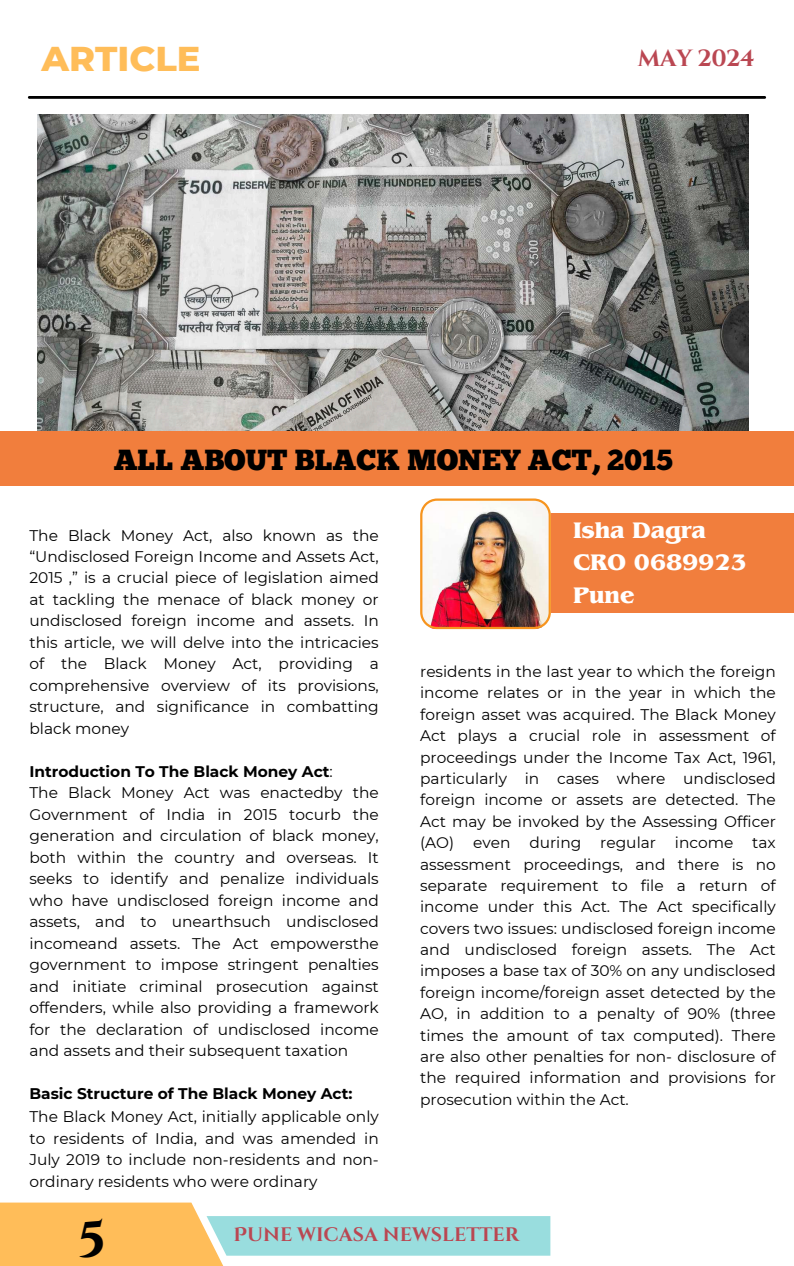
<style>
.page{position:relative;width:794px;height:1266px;background:#fff}
.page>*{position:absolute;margin:0;border:0;box-sizing:border-box;transform-origin:0 0}
.t1{font:700 49.5px "Cinzel Decorative";color:#000}
.t2{font:800 35.17px "Montserrat";color:#ffbd59}
.t3{font:29.03px "Chunk Five";color:#000}
.t4{font:700 23.62px/32.6px "Benguiat Pro ITC";color:#fff}
.t5{font:700 23.4px "Cinzel";letter-spacing:-.02em;color:#ba4752}
.t6{font:700 19.5px "Cinzel Decorative";color:#ba4752}
.t7{font:15.38px/21.5px "Montserrat";color:#000;text-align:justify}
.t8{font:700 15.38px "Montserrat";color:#000}
.s1{font-weight:700}
</style>
<div class="page">
<img style="left:38px;top:115px;width:710px;height:316px">
<div style="left:452px;top:513px;width:341px;height:100px;background:#f17e3d"></div>
<hr style="left:29px;top:96px;width:735px;height:3px;background:#000">
<img style="left:420px;top:498px;width:130px;height:131px">
<div style="left:0;top:431px;width:793px;height:55px;background:#f17e3d"></div>
<svg style="left:0;top:1202px;width:550px;height:64px"></svg>
<h2 class="t2" style="left:42px;top:37px;width:160px">ARTICLE</h2>
<h3 class="t5" style="left:637px;top:43px;width:118px">MAY 2024</h3>
<h3 class="t3" style="left:114px;top:448px;width:560px">ALL ABOUT BLACK MONEY ACT, 2015</h3>
<p class="t7" style="left:29px;top:524px;width:351px">The Black Money Act, also known as the “Undisclosed Foreign Income and Assets Act, 2015 ,” is a crucial piece of legislation aimed at tackling the menace of black money or undisclosed foreign income and assets. In this article, we will delve into the intricacies of the Black Money Act, providing a comprehensive overview of its provisions, structure, and significance in combatting black money</p>
<p class="t7" style="left:29px;top:760px;width:351px;text-align:left"><span class="s1">Introduction To The Black Money Act</span>:<br>The Black Money Act was enactedby the Government of India in 2015 tocurb the generation and circulation of black money, both within the country and overseas. It seeks to identify and penalize individuals who have undisclosed foreign income and assets, and to unearthsuch undisclosed incomeand assets. The Act empowersthe government to impose stringent penalties and initiate criminal prosecution against offenders, while also providing a framework for the declaration of undisclosed income and assets and their subsequent taxation</p>
<p class="t8" style="left:29px;top:1084px;width:324px">Basic Structure of The Black Money Act:</p>
<p class="t7" style="left:29px;top:1106px;width:351px">The Black Money Act, initially applicable only to residents of India, and was amended in July 2019 to include non-residents and non&shy;ordinary residents who were ordinary</p>
<h3 class="t4" style="left:573px;top:517px;width:174px">Isha Dagra<br>CRO 0689923<br>Pune</h3>
<p class="t7" style="left:420px;top:661px;width:357px">residents in the last year to which the foreign income relates or in the year in which the foreign asset was acquired. The Black Money Act plays a crucial role in assessment of proceedings under the Income Tax Act, 1961, particularly in cases where undisclosed foreign income or assets are detected. The Act may be invoked by the Assessing Officer (AO) even during regular income tax assessment proceedings, and there is no separate requirement to file a return of income under this Act. The Act specifically covers two issues: undisclosed foreign income and undisclosed foreign assets. The Act imposes a base tax of 30% on any undisclosed foreign income/foreign asset detected by the AO, in addition to a penalty of 90% (three times the amount of tax computed). There are also other penalties for non- disclosure of the required information and provisions for prosecution within the Act.</p>
<h1 class="t1" style="left:78px;top:1202px;width:29px">5</h1>
<p class="t6" style="left:233px;top:1222px;width:287px">PUNE WICASA NEWSLETTER</p>
</div>
